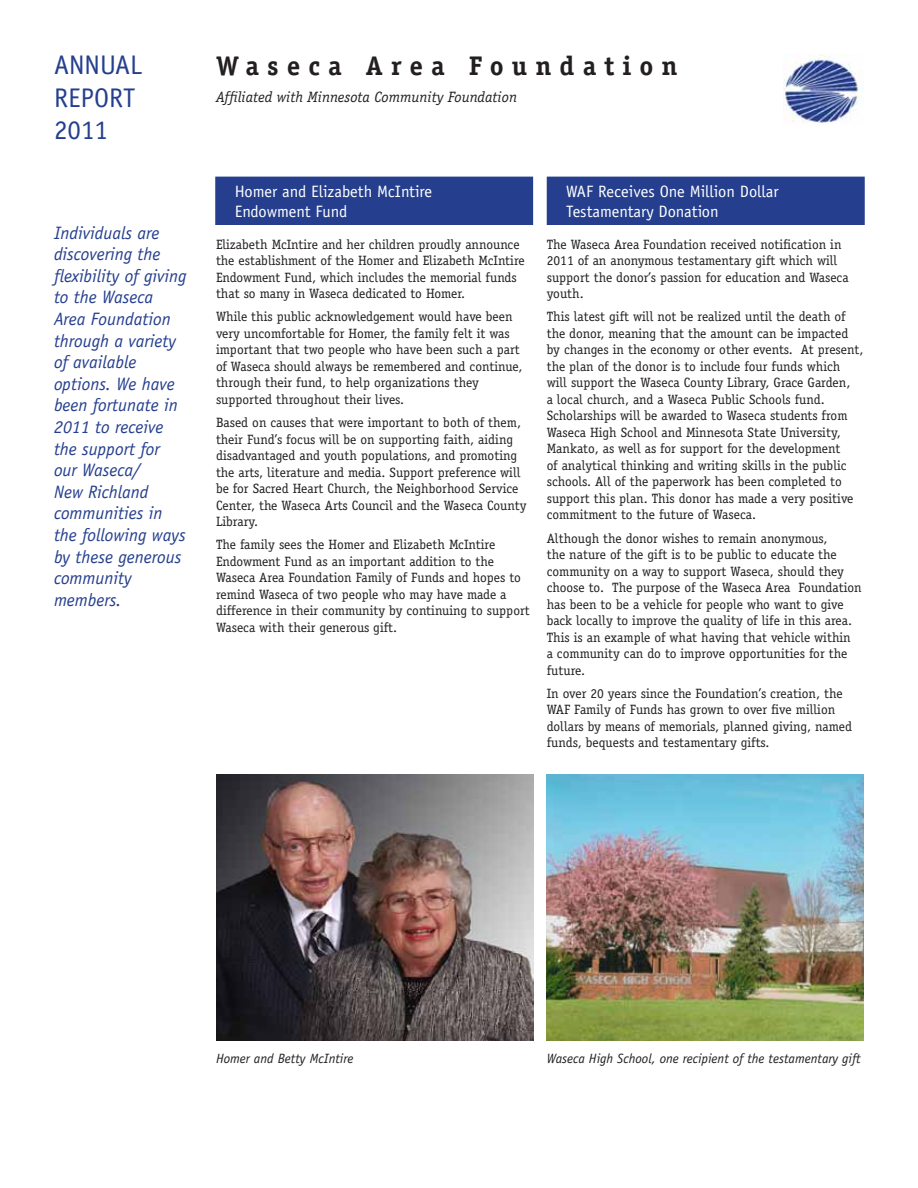
<style>
.page{position:relative;width:918px;height:1188px;background:#fff}
.page>*{position:absolute;margin:0;border:0;box-sizing:border-box;transform-origin:0 0}
.t1{font:700 27px "Officina Serif";letter-spacing:.3em;color:#231f20}
.t2{font:27px/32.4px "Officina Sans";color:#253f8e}
.t3{font:italic 18px/21.6px "Officina Sans";color:#253f8e}
.t4{font:16.5px/19.8px "Officina Sans";color:#fff}
.t5{font:italic 15px "Officina Serif";color:#231f20}
.t6{font:13.5px/16.5px "Officina Serif";color:#231f20}
.t7{font:italic 13.5px "Officina Sans";color:#231f20}
</style>
<div class="page">
<img style="left:216px;top:775px;width:317px;height:266px">
<div style="left:215px;top:177px;width:318px;height:48px;background:#253f8e"></div>
<img style="left:783px;top:54px;width:81px;height:69px">
<div style="left:547px;top:177px;width:318px;height:48px;background:#253f8e"></div>
<img style="left:547px;top:775px;width:317px;height:266px">
<h1 class="t2" style="left:54px;top:49px;width:90px">ANNUAL<br>REPORT<br>2011</h1>
<p class="t3" style="left:54px;top:222px;width:134px">Individuals are discovering the flexibility of giving to the Waseca<br>Area Foundation through a variety of available options. We have been fortunate in<br>2011 to receive the support for our Waseca/<br>New Richland communities in the following ways by these generous community members.</p>
<h1 class="t1" style="left:216px;top:49px;width:463px">Waseca Area Foundation</h1>
<p class="t5" style="left:216px;top:89px;width:303px">Affiliated with Minnesota Community Foundation</p>
<p class="t4" style="left:235px;top:182px;width:199px">Homer and Elizabeth McIntire<br>Endowment Fund</p>
<p class="t6" style="left:216px;top:236px;width:310px">Elizabeth McIntire and her children proudly announce the establishment of the Homer and Elizabeth McIntire Endowment Fund, which includes the memorial funds that so many in Waseca dedicated to Homer.</p>
<p class="t6" style="left:216px;top:309px;width:308px">While this public acknowledgement would have been very uncomfortable for Homer, the family felt it was important that two people who have been such a part of Waseca should always be remembered and continue, through their fund, to help organizations they supported throughout their lives.</p>
<p class="t6" style="left:216px;top:414px;width:312px">Based on causes that were important to both of them, their Fund’s focus will be on supporting faith, aiding disadvantaged and youth populations, and promoting the arts, literature and media. Support preference will be for Sacred Heart Church, the Neighborhood Service Center, the Waseca Arts Council and the Waseca County Library.</p>
<p class="t6" style="left:216px;top:537px;width:315px">The family sees the Homer and Elizabeth McIntire Endowment Fund as an important addition to the Waseca Area Foundation Family of Funds and hopes to remind Waseca of two people who may have made a difference in their community by continuing to support Waseca with their generous gift.</p>
<p class="t4" style="left:566px;top:182px;width:214px">WAF Receives One Million Dollar<br>Testamentary Donation</p>
<p class="t6" style="left:547px;top:236px;width:303px">The Waseca Area Foundation received notification in 2011 of an anonymous testamentary gift which will support the donor’s passion for education and Waseca youth.</p>
<p class="t6" style="left:547px;top:309px;width:318px">This latest gift will not be realized until the death of the donor, meaning that the amount can be impacted by changes in the economy or other events. At present, the plan of the donor is to include four funds which will support the Waseca County Library, Grace Garden,<br>a local church, and a Waseca Public Schools fund.<br>Scholarships will be awarded to Waseca students from Waseca High School and Minnesota State University, Mankato, as well as for support for the development<br>of analytical thinking and writing skills in the public schools. All of the paperwork has been completed to support this plan. This donor has made a very positive commitment to the future of Waseca.</p>
<p class="t6" style="left:547px;top:530px;width:317px">Although the donor wishes to remain anonymous,<br>the nature of the gift is to be public to educate the community on a way to support Waseca, should they choose to. The purpose of the Waseca Area Foundation has been to be a vehicle for people who want to give back locally to improve the quality of life in this area.<br>This is an example of what having that vehicle within<br>a community can do to improve opportunities for the future.</p>
<p class="t6" style="left:547px;top:685px;width:307px">In over 20 years since the Foundation’s creation, the WAF Family of Funds has grown to over five million dollars by means of memorials, planned giving, named funds, bequests and testamentary gifts.</p>
<p class="t7" style="left:216px;top:1050px;width:139px">Homer and Betty McIntire</p>
<p class="t7" style="left:547px;top:1050px;width:316px">Waseca High School, one recipient of the testamentary gift</p>
</div>
